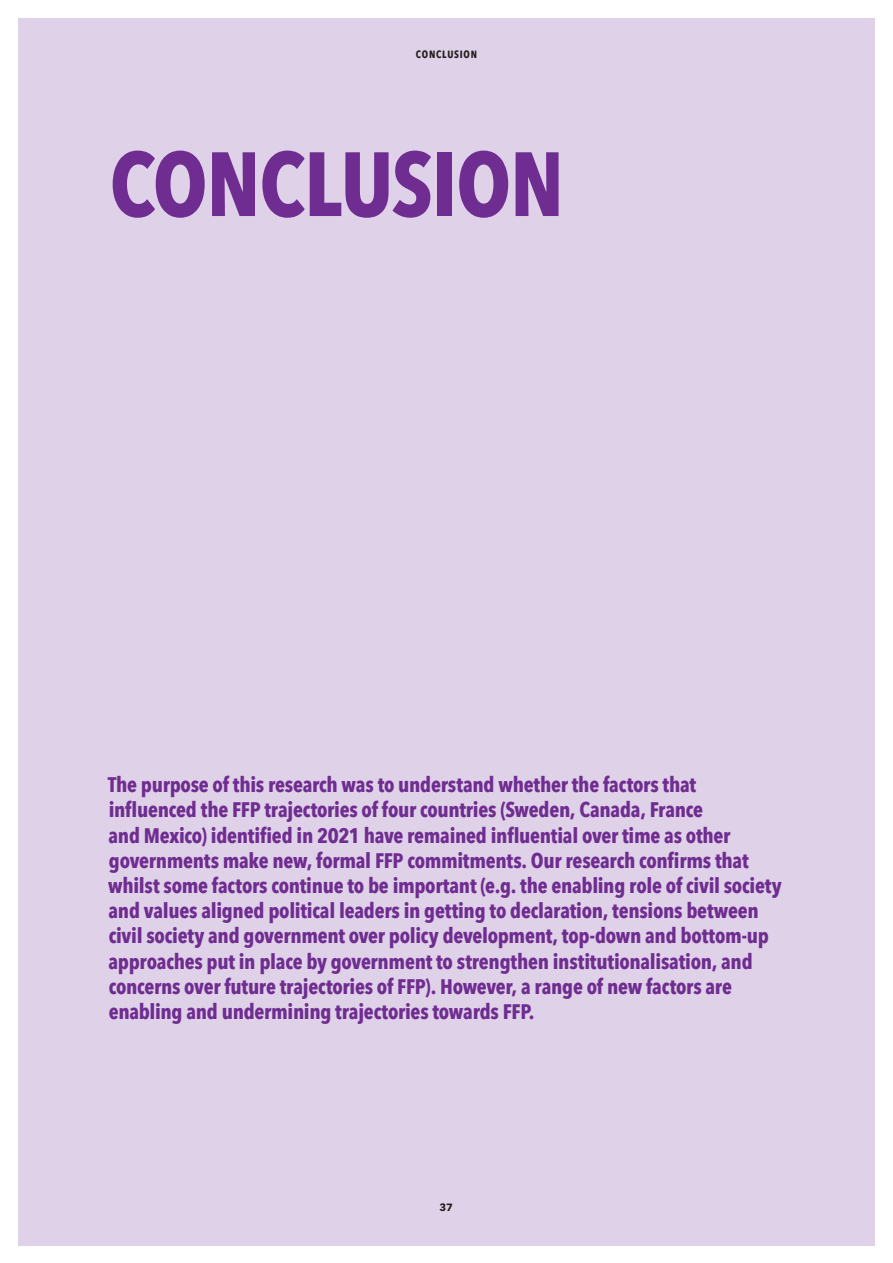
<style>
.page{position:relative;width:893px;height:1263px;background:#fff}
.page>*{position:absolute;margin:0;border:0;box-sizing:border-box;transform-origin:0 0}
.t1{font:700 90px "Avenir Next Condensed";letter-spacing:-.015em;color:#6f2c91}
.Introduction{font:700 21px/25.2px "Avenir Next Condensed";letter-spacing:-.015em;color:#6f2c91}
.t2{font:700 10.5px "Avenir Next Condensed";letter-spacing:.07em;color:#231f20}
.t3{font:700 10.5px "Avenir Next";color:#231f20}
</style>
<div class="page">
<div style="left:18px;top:18px;width:857px;height:1228px;background:#dfd1e7"></div>
<p class="t2" style="left:416px;top:48px;width:63px">CONCLUSION</p>
<h1 class="t1" style="left:110px;top:129px;width:456px">CONCLUSION</h1>
<p class="Introduction" style="left:108px;top:772px;width:676px">The purpose of this research was to understand whether the factors that influenced the FFP trajectories of four countries (Sweden, Canada, France<br>and Mexico) identified in 2021 have remained influential over time as other governments make new, formal FFP commitments. Our research confirms that whilst some factors continue to be important (e.g. the enabling role of civil society and values aligned political leaders in getting to declaration, tensions between civil society and government over policy development, top-down and bottom-up approaches put in place by government to strengthen institutionalisation, and concerns over future trajectories of FFP). However, a range of new factors are enabling and undermining trajectories towards FFP.</p>
<p class="t3" style="left:439px;top:1198px;width:15px">37</p>
</div>
